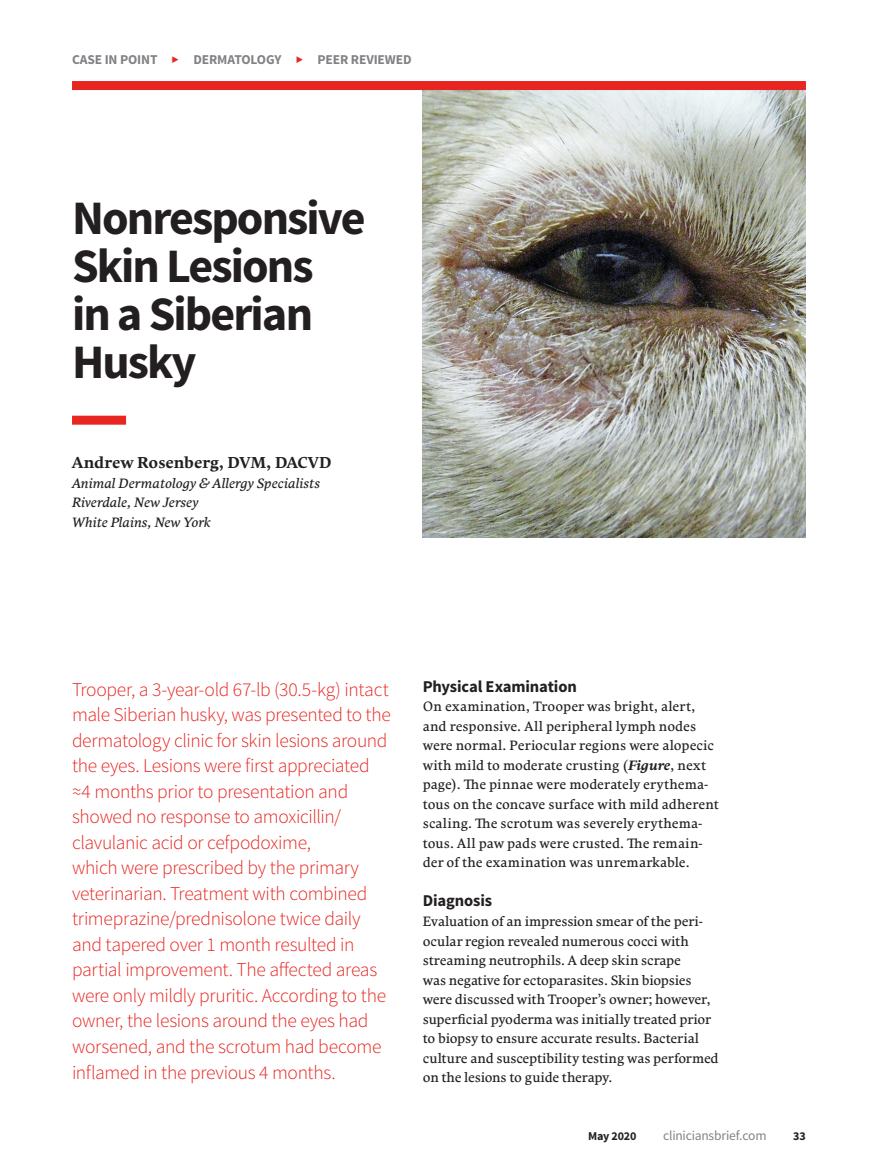
<style>
.page{position:relative;width:878px;height:1175px;background:#fff}
.page>*{position:absolute;margin:0;border:0;box-sizing:border-box;transform-origin:0 0}
.t1{font:700 48px/48px "Source Sans Pro";letter-spacing:-.04em;color:#231f20}
.t2{font:300 19.5px/25.5px "Source Sans Pro";letter-spacing:-.02em;color:#e72621}
.t3{font:700 16.5px "Source Sans Pro";letter-spacing:-.01em;color:#231f20}
.t4{font:700 15.75px "Comenia Serif Pro";letter-spacing:.005em;color:#231f20}
.t5{font:13.5px/19.5px "Comenia Serif Pro";color:#231f20}
.t6{font:italic 13.5px/19.5px "Comenia Serif Pro";letter-spacing:.005em;color:#231f20}
.t7{font:700 13.5px "Source Sans Pro";letter-spacing:-.01em;color:#808285}
.t8{font:13.5px "Source Sans Pro";letter-spacing:-.015em;color:#808285}
.t9{font:700 12px "Source Sans Pro";letter-spacing:-.005em;color:#231f20}
.s1{font-weight:700;font-style:italic}
</style>
<div class="page">
<img style="left:423px;top:90px;width:383px;height:447px">
<div style="left:72px;top:81px;width:734px;height:9px;background:#e72621"></div>
<div style="left:72px;top:416px;width:54px;height:8px;background:#e72621"></div>
<p class="t7" style="left:72px;top:51px;width:87px">CASE IN POINT</p>
<p class="t7" style="left:193px;top:51px;width:90px">DERMATOLOGY</p>
<p class="t7" style="left:317px;top:51px;width:96px">PEER REVIEWED</p>
<h1 class="t1" style="left:72px;top:196px;width:295px">Nonresponsive<br>Skin Lesions<br>in a Siberian<br>Husky</h1>
<p class="t4" style="left:72px;top:451px;width:261px">Andrew Rosenberg, DVM, DACVD</p>
<p class="t6" style="left:72px;top:473px;width:249px">Animal Dermatology &amp; Allergy Specialists<br>Riverdale, New Jersey<br>White Plains, New York</p>
<p class="t2" style="left:72px;top:676px;width:320px">Trooper, a 3-year-old 67-lb (30.5-kg) intact male Siberian husky, was presented to the dermatology clinic for skin lesions around the eyes. Lesions were first appreciated ≈4 months prior to presentation and showed no response to amoxicillin/ clavulanic acid or cefpodoxime,<br>which were prescribed by the primary veterinarian. Treatment with combined trimeprazine/prednisolone twice daily and tapered over 1 month resulted in partial improvement. The affected areas were only mildly pruritic. According to the owner, the lesions around the eyes had worsened, and the scrotum had become inflamed in the previous 4 months.</p>
<p class="t3" style="left:423px;top:676px;width:155px">Physical Examination</p>
<p class="t5" style="left:423px;top:696px;width:297px">On examination, Trooper was bright, alert, and responsive. All peripheral lymph nodes were normal. Periocular regions were alopecic with mild to moderate crusting (<span class="s1">Figure</span>, next page). The pinnae were moderately erythema&shy;tous on the concave surface with mild adherent scaling. The scrotum was severely erythema&shy;tous. All paw pads were crusted. The remain&shy;der of the examination was unremarkable.</p>
<p class="t3" style="left:423px;top:890px;width:71px">Diagnosis</p>
<p class="t5" style="left:423px;top:911px;width:297px">Evaluation of an impression smear of the peri&shy;ocular region revealed numerous cocci with streaming neutrophils. A deep skin scrape<br>was negative for ectoparasites. Skin biopsies were discussed with Trooper’s owner; however, superficial pyoderma was initially treated prior to biopsy to ensure accurate results. Bacterial culture and susceptibility testing was performed on the lesions to guide therapy.</p>
<p class="t9" style="left:588px;top:1128px;width:50px">May 2020</p>
<p class="t8" style="left:663px;top:1127px;width:105px">cliniciansbrief.com</p>
<p class="t9" style="left:793px;top:1128px;width:14px">33</p>
</div>
